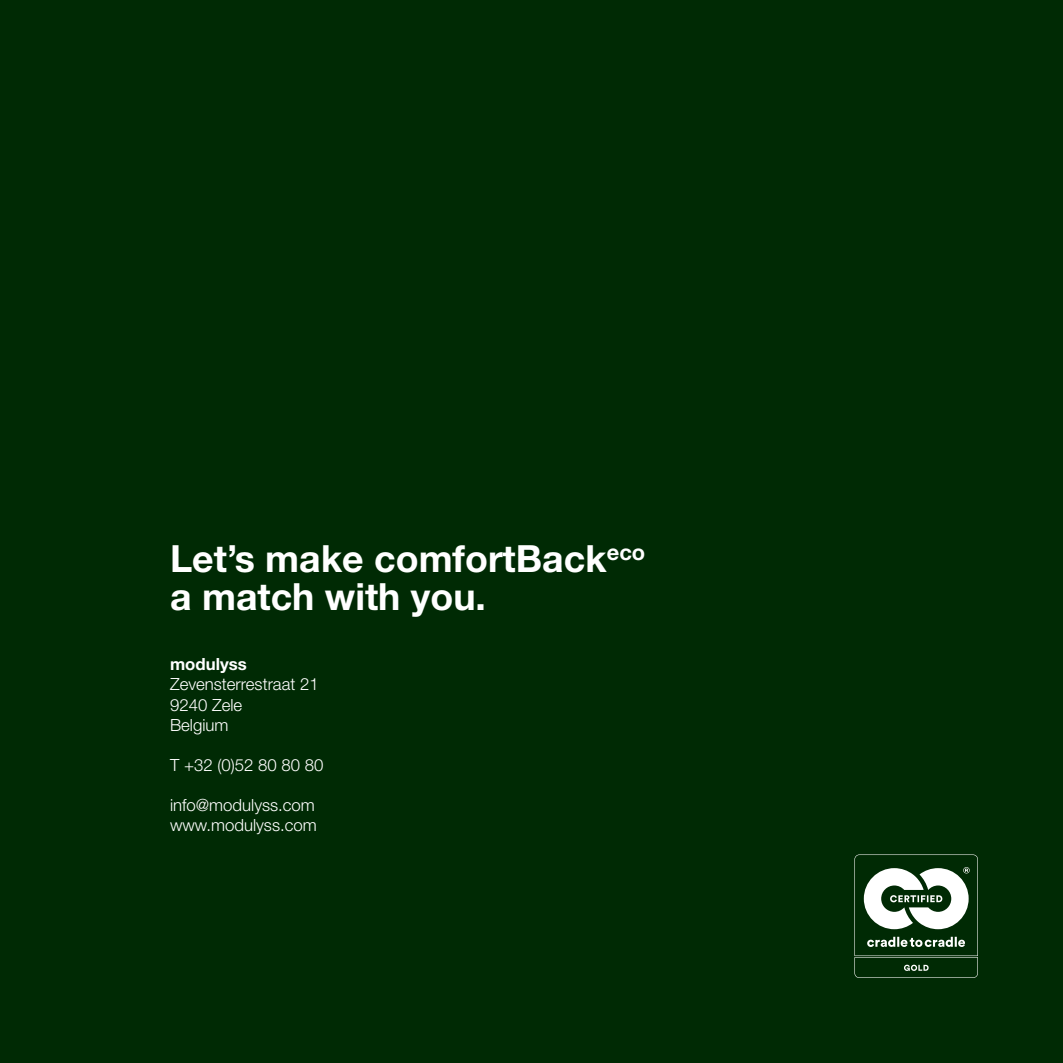
<style>
.page{position:relative;width:1063px;height:1063px;background:#002a04}
.page>*{position:absolute;margin:0;border:0;box-sizing:border-box;transform-origin:0 0}
.t1{font:700 37.5px/37.5px "Helvetica Neue LT Std";color:#fff}
.t2{font:300 16.8px/20.1px "Helvetica Neue LT Std";color:#fff}
.t3{font:700 16.8px "Helvetica Neue LT Std";color:#fff}
</style>
<div class="page">
<svg style="left:854px;top:854px;width:124px;height:124px"></svg>
<h1 class="t1" style="left:170px;top:539px;width:477px">Let’s make comfortBack<sup>eco </sup>a match with you.</h1>
<p class="t3" style="left:170px;top:654px;width:78px">modulyss</p>
<p class="t2" style="left:170px;top:674px;width:150px">Zevensterrestraat 21<br>9240 Zele<br>Belgium</p>
<p class="t2" style="left:170px;top:755px;width:155px">T +32 (0)52 80 80 80</p>
<p class="t2" style="left:170px;top:795px;width:148px">info@modulyss.com www.modulyss.com</p>
</div>
